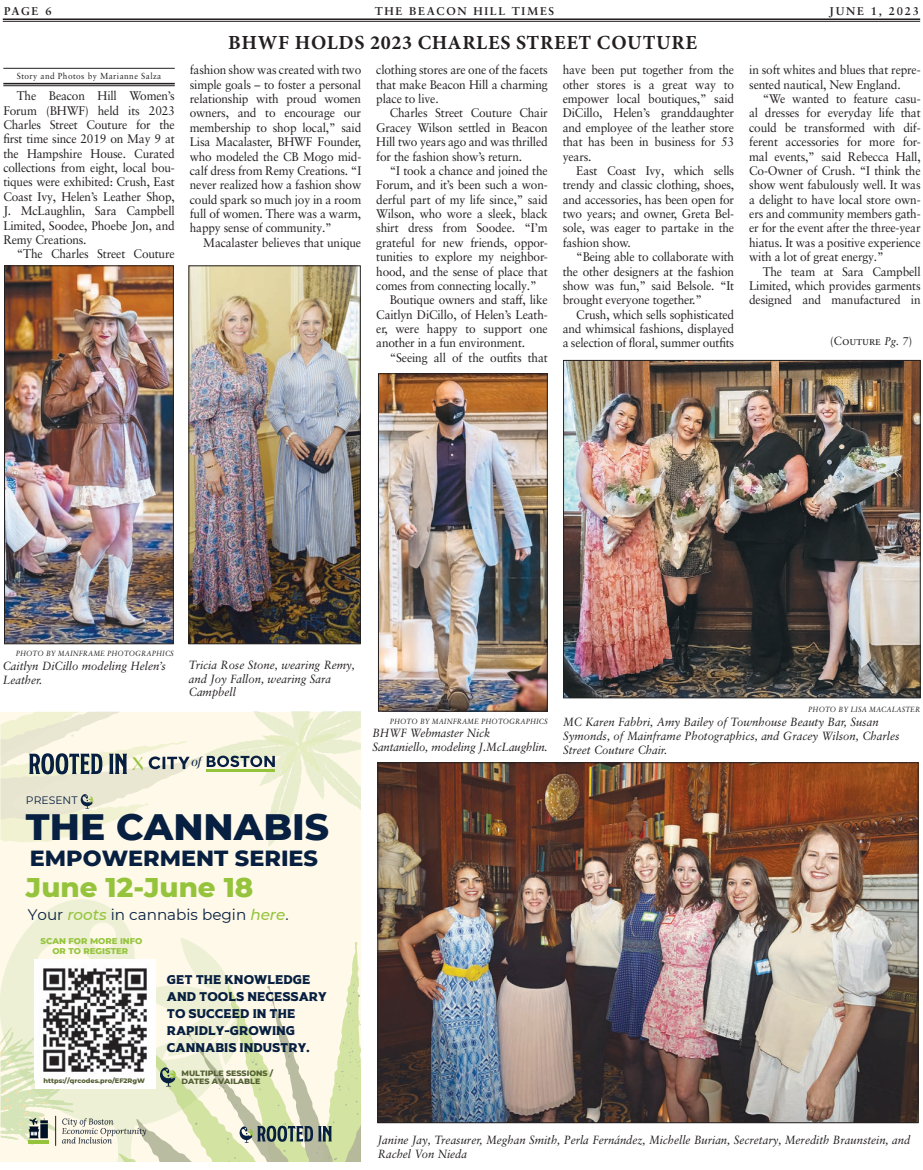
<style>
.page{position:relative;width:923px;height:1170px;background:#fff}
.page>*{position:absolute;margin:0;border:0;box-sizing:border-box;transform-origin:0 0}
.t1{font:800 37.5px "Montserrat";color:#071f40}
.t2{font:800 27.62px "Montserrat";color:#95c43c}
.t3{font:23.88px "Ivy Mode";color:#95c43c}
.t4{font:800 22.38px "Montserrat";color:#071f40}
.Photo_Overline{font:700 20px "Minion Pro";letter-spacing:.035em;color:#231f20}
.t5{font:15.25px "Montserrat";color:#071f40}
.t6{font:12.62px/17px "Rodfat Two";color:#071f40}
.Body_Text{font:12.5px/14.4px "Sabon LT Pro";letter-spacing:-.015em;color:#231f20;text-align:justify;scale:.95 1}
.t7{font:italic 11.88px/13.8px "Sabon LT Pro";color:#231f20;scale:.95 1}
.t8{font:11.88px "Sabon LT Pro";color:#231f20;scale:.95 1}
.t9{font:italic 11.5px "Ivy Mode";color:#071f40}
.t10{font:700 11.25px "Sabon LT Pro";letter-spacing:.15em;color:#231f20}
.t11{font:10.75px "Montserrat";color:#071f40}
.Byline{font:8.75px "Sabon LT Pro";letter-spacing:.05em;color:#231f20;scale:.95 1}
.t12{font:800 8.5px/9.8px "Montserrat";color:#95c43c;text-align:center}
.t13{font:800 7.88px/8px "Montserrat";color:#525f32}
.Photo_credit{font:italic 7.5px "Sabon LT Pro";letter-spacing:.01em;color:#231f20;scale:.95 1}
.t14{font:800 6.62px "Montserrat";color:#525f32}
.s1{font-style:italic;font-size:11.25px}
.s2{font-weight:500;font-style:italic;color:#95c43c}
</style>
<div class="page">
<hr style="left:3px;top:18px;width:917px;height:4px;background:#d4d3d3">
<hr style="left:3px;top:18px;width:917px;height:2px;background:#231f20">
<hr style="left:3px;top:21px;width:917px;height:1px;background:#231f20">
<hr style="left:3px;top:68px;width:172px;height:1px;background:#231f20">
<hr style="left:3px;top:83px;width:172px;height:1px;background:#231f20">
<hr style="left:3px;top:85px;width:172px;height:1px;background:#231f20">
<img style="left:379px;top:764px;width:537px;height:357px">
<img style="left:380px;top:375px;width:165px;height:335px">
<div style="left:378px;top:373px;width:169px;height:339px;border:1px solid #231f20"></div>
<img style="left:6px;top:267px;width:166px;height:375px">
<div style="left:4px;top:265px;width:170px;height:379px;border:1px solid #231f20"></div>
<img style="left:565px;top:362px;width:353px;height:334px">
<div style="left:563px;top:360px;width:357px;height:338px;border:1px solid #231f20"></div>
<img style="left:190px;top:267px;width:169px;height:375px">
<div style="left:188px;top:265px;width:173px;height:379px;border:1px solid #231f20"></div>
<div style="left:1px;top:712px;width:360px;height:450px;background:#fef9e9"></div>
<svg style="left:1px;top:899px;width:130px;height:216px;fill:#edf0d4"></svg>
<svg style="left:1px;top:1024px;width:73px;height:116px;background:#e2e9c6"></svg>
<svg style="left:111px;top:937px;width:250px;height:225px"></svg>
<svg style="left:1px;top:712px;width:360px;height:134px"></svg>
<img style="left:25px;top:1115px;width:123px;height:33px">
<hr style="left:28px;top:1140px;width:21px;height:4px;background:#95c43c">
<div style="left:35px;top:960px;width:120px;height:129px;background:#fff"></div>
<img style="left:43px;top:968px;width:104px;height:104px">
<p class="t10" style="left:4px;top:4px;width:49px">PAGE 6</p>
<p class="t10" style="left:375px;top:4px;width:181px">THE BEACON HILL TIMES</p>
<p class="t10" style="left:829px;top:4px;width:91px">JUNE 1, 2023</p>
<p class="Byline" style="left:17px;top:70px;width:154px">Story and Photos by Marianne Salza</p>
<p class="Body_Text" style="left:3px;top:88px;width:182px;text-indent:14px">The Beacon Hill Women’s Forum (BHWF) held its 2023<br>Charles Street Couture for the first time since 2019 on May 9 at the Hampshire House. Curated collections from eight, local bou&shy;tiques were exhibited: Crush, East Coast Ivy, Helen’s Leather Shop, J. McLaughlin, Sara Campbell Limited, Soodee, Phoebe Jon, and Remy Creations.</p>
<p class="Body_Text" style="left:17px;top:246px;width:168px">“The Charles Street Couture</p>
<p class="Photo_Overline" style="left:228px;top:28px;width:470px">BHWF HOLDS 2023 CHARLES STREET COUTURE</p>
<p class="Body_Text" style="left:190px;top:62px;width:182px">fashion show was created with two simple goals – to foster a personal relationship with proud women owners, and to encourage our membership to shop local,” said Lisa Macalaster, BHWF Founder, who modeled the CB Mogo mid&shy;calf dress from Remy Creations. “I never realized how a fashion show could spark so much joy in a room full of women. There was a warm, happy sense of community.”</p>
<p class="Body_Text" style="left:203px;top:235px;width:168px">Macalaster believes that unique</p>
<p class="Body_Text" style="left:376px;top:62px;width:182px">clothing stores are one of the facets that make Beacon Hill a charming place to live.</p>
<p class="Body_Text" style="left:376px;top:106px;width:182px;text-indent:14px">Charles Street Couture Chair Gracey Wilson settled in Beacon Hill two years ago and was thrilled for the fashion show’s return.</p>
<p class="Body_Text" style="left:376px;top:163px;width:182px;text-indent:14px">“I took a chance and joined the Forum, and it’s been such a won&shy;derful part of my life since,” said Wilson, who wore a sleek, black shirt dress from Soodee. “I’m grateful for new friends, oppor&shy;tunities to explore my neighbor&shy;hood, and the sense of place that comes from connecting locally.”</p>
<p class="Body_Text" style="left:376px;top:292px;width:182px;text-indent:14px">Boutique owners and staff, like Caitlyn DiCillo, of Helen’s Leath&shy;er, were happy to support one another in a fun environment.</p>
<p class="Body_Text" style="left:390px;top:350px;width:168px">“Seeing all of the outfits that</p>
<p class="Body_Text" style="left:562px;top:62px;width:182px">have been put together from the other stores is a great way to empower local boutiques,” said DiCillo, Helen’s granddaughter and employee of the leather store that has been in business for 53 years.</p>
<p class="Body_Text" style="left:562px;top:163px;width:182px;text-indent:14px">East Coast Ivy, which sells trendy and classic clothing, shoes, and accessories, has been open for two years; and owner, Greta Bel&shy;sole, was eager to partake in the fashion show.</p>
<p class="Body_Text" style="left:562px;top:249px;width:182px;text-indent:14px">“Being able to collaborate with the other designers at the fashion show was fun,” said Belsole. “It brought everyone together.”</p>
<p class="Body_Text" style="left:562px;top:307px;width:182px;text-indent:14px">Crush, which sells sophisticated and whimsical fashions, displayed a selection of floral, summer outfits</p>
<p class="Body_Text" style="left:749px;top:62px;width:182px">in soft whites and blues that repre&shy;sented nautical, New England.</p>
<p class="Body_Text" style="left:749px;top:91px;width:182px;text-indent:14px">“We wanted to feature casu&shy;al dresses for everyday life that could be transformed with dif&shy;ferent accessories for more for&shy;mal events,” said Rebecca Hall, Co-Owner of Crush. “I think the show went fabulously well. It was a delight to have local store own&shy;ers and community members gath&shy;er for the event after the three-year hiatus. It was a positive experience with a lot of great energy.”</p>
<p class="Body_Text" style="left:749px;top:264px;width:182px;text-indent:13px">The team at Sara Campbell Limited, which provides garments designed and manufactured in</p>
<p class="t8" style="left:830px;top:334px;width:88px">(Couture <span class="s1">Pg. 7</span>)</p>
<p class="Photo_credit" style="left:16px;top:649px;width:168px">PHOTO BY MAINFRAME PHOTOGRAPHICS</p>
<p class="t7" style="left:3px;top:659px;width:173px">Caitlyn DiCillo modeling Helen’s<br>Leather.</p>
<p class="t7" style="left:189px;top:658px;width:176px">Tricia Rose Stone, wearing Remy, and Joy Fallon, wearing Sara<br>Campbell</p>
<p class="t11" style="left:26px;top:793px;width:53px">PRESENT</p>
<p class="t3" style="left:133px;top:745px;width:12px">x</p>
<p class="t9" style="left:191px;top:754px;width:12px">of</p>
<p class="Photo_credit" style="left:389px;top:716px;width:168px">PHOTO BY MAINFRAME PHOTOGRAPHICS</p>
<p class="t7" style="left:372px;top:726px;width:186px">BHWF Webmaster Nick<br>Santaniello, modeling J.McLaughlin.</p>
<p class="Photo_credit" style="left:808px;top:705px;width:119px">PHOTO BY LISA MACALASTER</p>
<p class="t7" style="left:563px;top:715px;width:355px">MC Karen Fabbri, Amy Bailey of Townhouse Beauty Bar, Susan<br>Symonds, of Mainframe Photographics, and Gracey Wilson, Charles<br>Street Couture Chair.</p>
<p class="t1" style="left:26px;top:799px;width:305px">THE CANNABIS</p>
<p class="t4" style="left:30px;top:842px;width:289px">EMPOWERMENT SERIES</p>
<p class="t2" style="left:26px;top:867px;width:229px">June 12-June 18</p>
<p class="t5" style="left:28px;top:904px;width:262px">Your <span class="s2">roots</span> in cannabis begin <span class="s2">here</span>.</p>
<p class="t12" style="left:40px;top:936px;width:103px">SCAN FOR MORE INFO<br>OR TO REGISTER</p>
<p class="t14" style="left:44px;top:1075px;width:103px">https://qrcodes.pro/EF2RgW</p>
<p class="t6" style="left:167px;top:971px;width:161px">GET THE KNOWLEDGE<br>AND TOOLS NECESSARY<br>TO SUCCEED IN THE<br>RAPIDLY-GROWING<br>CANNABIS INDUSTRY.</p>
<p class="t13" style="left:181px;top:1069px;width:93px">MULTIPLE SESSIONS /<br>DATES AVAILABLE</p>
<p class="t7" style="left:378px;top:1133px;width:562px">Janine Jay, Treasurer, Meghan Smith, Perla Fernández, Michelle Burian, Secretary, Meredith Braunstein, and<br>Rachel Von Nieda</p>
</div>
